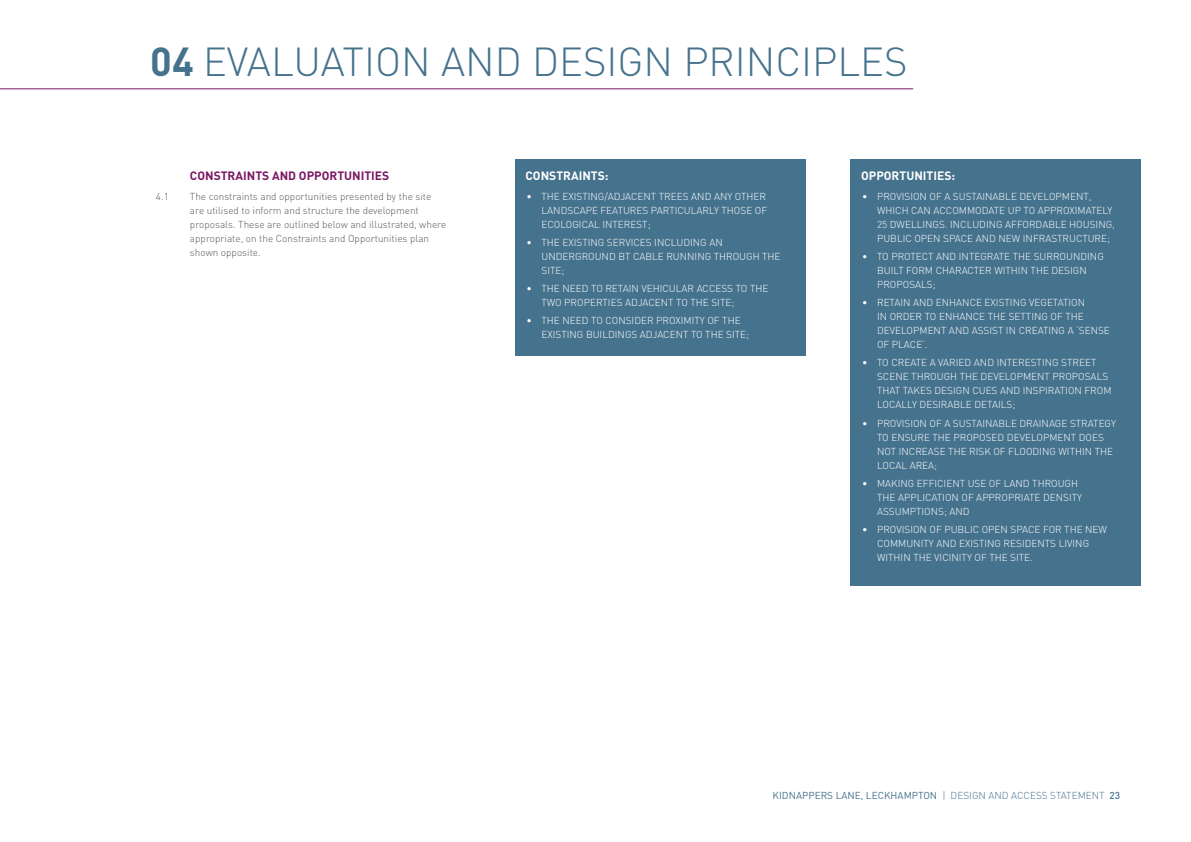
<style>
.page{position:relative;width:1191px;height:842px;background:#fff}
.page>*{position:absolute;margin:0;border:0;box-sizing:border-box;transform-origin:0 0}
.t1{font:300 40px "DIN";color:#45728d}
.t2{font:700 12px "DIN";color:#7b1763}
.t3{font:700 12px "DIN";color:#fff}
.t4{font:300 10px/14px "DIN";color:#fff}
.t5{font:300 10px/14px "DIN";color:#575756}
.t6{font:10px "DIN";color:#45728d}
.s1{font-weight:700}
.s2{font-weight:300}
.s3{font-weight:500}
</style>
<div class="page">
<div style="left:515px;top:159px;width:291px;height:197px;background:#45728d"></div>
<div style="left:849px;top:159px;width:291px;height:427px;background:#45728d"></div>
<hr style="left:0;top:88px;width:913px;height:1px;background:#7b1763">
<h1 class="t1" style="left:150px;top:34px;width:759px"><span class="s1">04</span> EVALUATION AND DESIGN PRINCIPLES</h1>
<p class="t2" style="left:190px;top:167px;width:201px">CONSTRAINTS AND OPPORTUNITIES</p>
<p class="t5" style="left:156px;top:189px;width:14px">4.1</p>
<p class="t5" style="left:190px;top:189px;width:258px">The constraints and opportunities presented by the site are utilised to inform and structure the development proposals. These are outlined below and illustrated, where appropriate, on the Constraints and Opportunities plan shown opposite.</p>
<p class="t3" style="left:525px;top:167px;width:84px">CONSTRAINTS:</p>
<p class="t4" style="left:541px;top:189px;width:227px;text-align:justify;text-indent:-15px">• THE EXISTING/ADJACENT TREES AND ANY OTHER LANDSCAPE FEATURES PARTICULARLY THOSE OF ECOLOGICAL INTEREST;</p>
<p class="t4" style="left:541px;top:235px;width:240px;text-indent:-15px">• THE EXISTING SERVICES INCLUDING AN<br>UNDERGROUND BT CABLE RUNNING THROUGH THE<br>SITE;</p>
<p class="t4" style="left:541px;top:281px;width:228px;text-indent:-15px">• THE NEED TO RETAIN VEHICULAR ACCESS TO THE<br>TWO PROPERTIES ADJACENT TO THE SITE;</p>
<p class="t4" style="left:541px;top:313px;width:209px;text-indent:-15px">• THE NEED TO CONSIDER PROXIMITY OF THE<br>EXISTING BUILDINGS ADJACENT TO THE SITE;</p>
<p class="t3" style="left:861px;top:167px;width:96px">OPPORTUNITIES:</p>
<p class="t4" style="left:877px;top:189px;width:239px;text-indent:-15px">• PROVISION OF A SUSTAINABLE DEVELOPMENT, WHICH CAN ACCOMMODATE UP TO APPROXIMATELY 25 DWELLINGS. INCLUDING AFFORDABLE HOUSING, PUBLIC OPEN SPACE AND NEW INFRASTRUCTURE;</p>
<p class="t4" style="left:877px;top:249px;width:228px;text-indent:-15px">• TO PROTECT AND INTEGRATE THE SURROUNDING<br>BUILT FORM CHARACTER WITHIN THE DESIGN<br>PROPOSALS;</p>
<p class="t4" style="left:877px;top:295px;width:234px;text-indent:-15px">• RETAIN AND ENHANCE EXISTING VEGETATION<br>IN ORDER TO ENHANCE THE SETTING OF THE DEVELOPMENT AND ASSIST IN CREATING A ‘SENSE OF PLACE’.</p>
<p class="t4" style="left:877px;top:355px;width:236px;text-indent:-15px">• TO CREATE A VARIED AND INTERESTING STREET SCENE THROUGH THE DEVELOPMENT PROPOSALS THAT TAKES DESIGN CUES AND INSPIRATION FROM LOCALLY DESIRABLE DETAILS;</p>
<p class="t4" style="left:877px;top:416px;width:240px;text-indent:-15px">• PROVISION OF A SUSTAINABLE DRAINAGE STRATEGY TO ENSURE THE PROPOSED DEVELOPMENT DOES NOT INCREASE THE RISK OF FLOODING WITHIN THE LOCAL AREA;</p>
<p class="t4" style="left:877px;top:476px;width:206px;text-indent:-15px">• MAKING EFFICIENT USE OF LAND THROUGH<br>THE APPLICATION OF APPROPRIATE DENSITY<br>ASSUMPTIONS; AND</p>
<p class="t4" style="left:877px;top:522px;width:231px;text-indent:-15px">• PROVISION OF PUBLIC OPEN SPACE FOR THE NEW<br>COMMUNITY AND EXISTING RESIDENTS LIVING<br>WITHIN THE VICINITY OF THE SITE.</p>
<p class="t6" style="left:772px;top:790px;width:349px">KIDNAPPERS LANE, LECKHAMPTON <span class="s2">| DESIGN AND ACCESS STATEMENT</span> <span class="s3">23</span></p>
</div>
